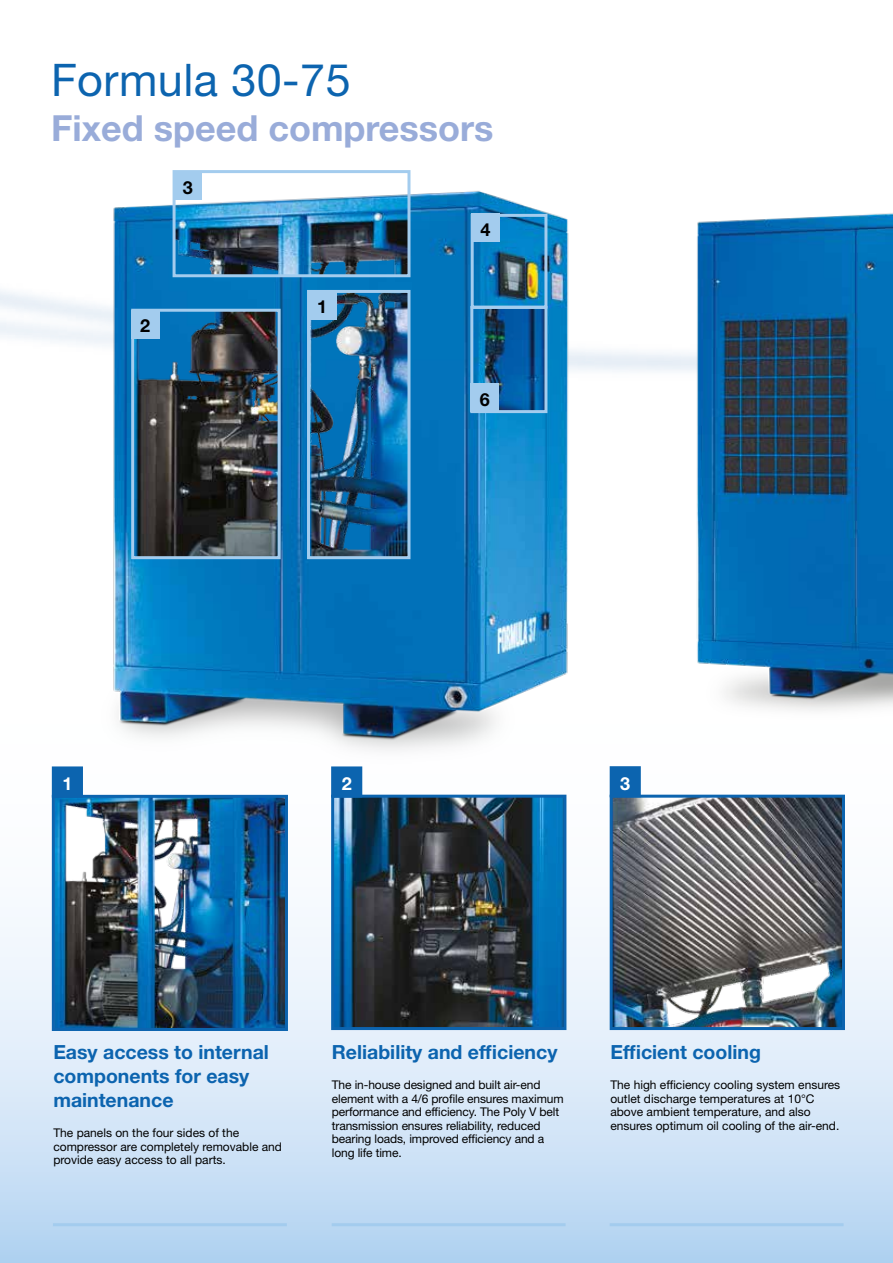
<style>
.page{position:relative;width:893px;height:1263px;background:#fff}
.page>*{position:absolute;margin:0;border:0;box-sizing:border-box;transform-origin:0 0}
.t1{font:45px "Helvetica Neue LT Std";letter-spacing:.01em;color:#0c64af}
.t2{font:700 36px "Helvetica Neue LT Std";color:#99acd9}
.t3{font:700 19.5px/24px "Helvetica Neue LT Std";color:#0c64af}
.t4{font:700 18px "Helvetica Neue LT Std";color:#000}
.t5{font:700 18px "Helvetica Neue LT Std";color:#fff}
.t6{font:12px/13.5px "Helvetica Neue LT Std";color:#000}
</style>
<div class="page">
<svg style="left:0;top:766px;width:893px;height:497px"></svg>
<img style="left:68px;top:170px;width:542px;height:604px">
<img style="left:601px;top:177px;width:292px;height:557px">
<img style="left:177px;top:174px;width:229px;height:99px">
<div style="left:173px;top:170px;width:237px;height:107px;border:3px solid #a3ccee"></div>
<img style="left:135px;top:313px;width:142px;height:242px">
<div style="left:131px;top:309px;width:150px;height:250px;border:3px solid #a3ccee"></div>
<img style="left:311px;top:294px;width:95px;height:261px">
<div style="left:307px;top:290px;width:103px;height:269px;border:3px solid #a3ccee"></div>
<img style="left:474px;top:310px;width:69px;height:99px">
<div style="left:470px;top:306px;width:77px;height:107px;border:3px solid #a3ccee"></div>
<div style="left:471px;top:214px;width:76px;height:95px;border:3px solid #a3ccee"></div>
<div style="left:308px;top:291px;width:28px;height:28px;background:#a3ccee"></div>
<div style="left:471px;top:384px;width:28px;height:28px;background:#a3ccee"></div>
<img style="left:56px;top:799px;width:228px;height:228px">
<div style="left:52px;top:795px;width:236px;height:236px;border:3px solid #0c64af"></div>
<div style="left:53px;top:768px;width:28px;height:28px;background:#0c64af"></div>
<div style="left:52px;top:766px;width:31px;height:31px;border:3px solid #0c64af"></div>
<div style="left:174px;top:172px;width:28px;height:28px;background:#a3ccee"></div>
<div style="left:471px;top:214px;width:28px;height:28px;background:#a3ccee"></div>
<img style="left:335px;top:799px;width:227px;height:227px">
<div style="left:331px;top:795px;width:235px;height:235px;border:3px solid #0c64af"></div>
<div style="left:333px;top:768px;width:28px;height:28px;background:#0c64af"></div>
<div style="left:331px;top:766px;width:31px;height:31px;border:3px solid #0c64af"></div>
<img style="left:614px;top:799px;width:227px;height:227px">
<div style="left:610px;top:795px;width:235px;height:235px;border:3px solid #0c64af"></div>
<div style="left:611px;top:768px;width:28px;height:28px;background:#0c64af"></div>
<div style="left:610px;top:766px;width:31px;height:31px;border:3px solid #0c64af"></div>
<div style="left:131px;top:310px;width:28px;height:28px;background:#a3ccee"></div>
<hr style="left:53px;top:1223px;width:234px;height:3px;background:#a3ccee">
<hr style="left:610px;top:1223px;width:233px;height:3px;background:#a3ccee">
<hr style="left:332px;top:1223px;width:234px;height:3px;background:#a3ccee">
<h1 class="t1" style="left:51px;top:53px;width:301px">Formula 30-75</h1>
<h2 class="t2" style="left:51px;top:106px;width:444px">Fixed speed compressors</h2>
<h3 class="t4" style="left:183px;top:176px;width:12px">3</h3>
<h3 class="t4" style="left:140px;top:314px;width:12px">2</h3>
<h3 class="t4" style="left:317px;top:295px;width:12px">1</h3>
<h3 class="t4" style="left:480px;top:218px;width:12px">4</h3>
<h3 class="t4" style="left:480px;top:388px;width:12px">6</h3>
<h3 class="t5" style="left:62px;top:772px;width:12px">1</h3>
<h3 class="t5" style="left:342px;top:772px;width:12px">2</h3>
<h3 class="t5" style="left:620px;top:772px;width:12px">3</h3>
<h3 class="t3" style="left:53px;top:1040px;width:217px">Easy access to internal components for easy maintenance</h3>
<p class="t6" style="left:53px;top:1126px;width:230px">The panels on the four sides of the compressor are completely removable and provide easy access to all parts.</p>
<h3 class="t3" style="left:332px;top:1040px;width:227px">Reliability and efficiency</h3>
<p class="t6" style="left:332px;top:1078px;width:233px">The in-house designed and built air-end element with a 4/6 profile ensures maximum performance and efficiency. The Poly V belt transmission ensures reliability, reduced bearing loads, improved efficiency and a long life time.</p>
<h3 class="t3" style="left:610px;top:1040px;width:152px">Efficient cooling</h3>
<p class="t6" style="left:610px;top:1078px;width:231px">The high efficiency cooling system ensures outlet discharge temperatures at 10°C above ambient temperature, and also ensures optimum oil cooling of the air-end.</p>
</div>
